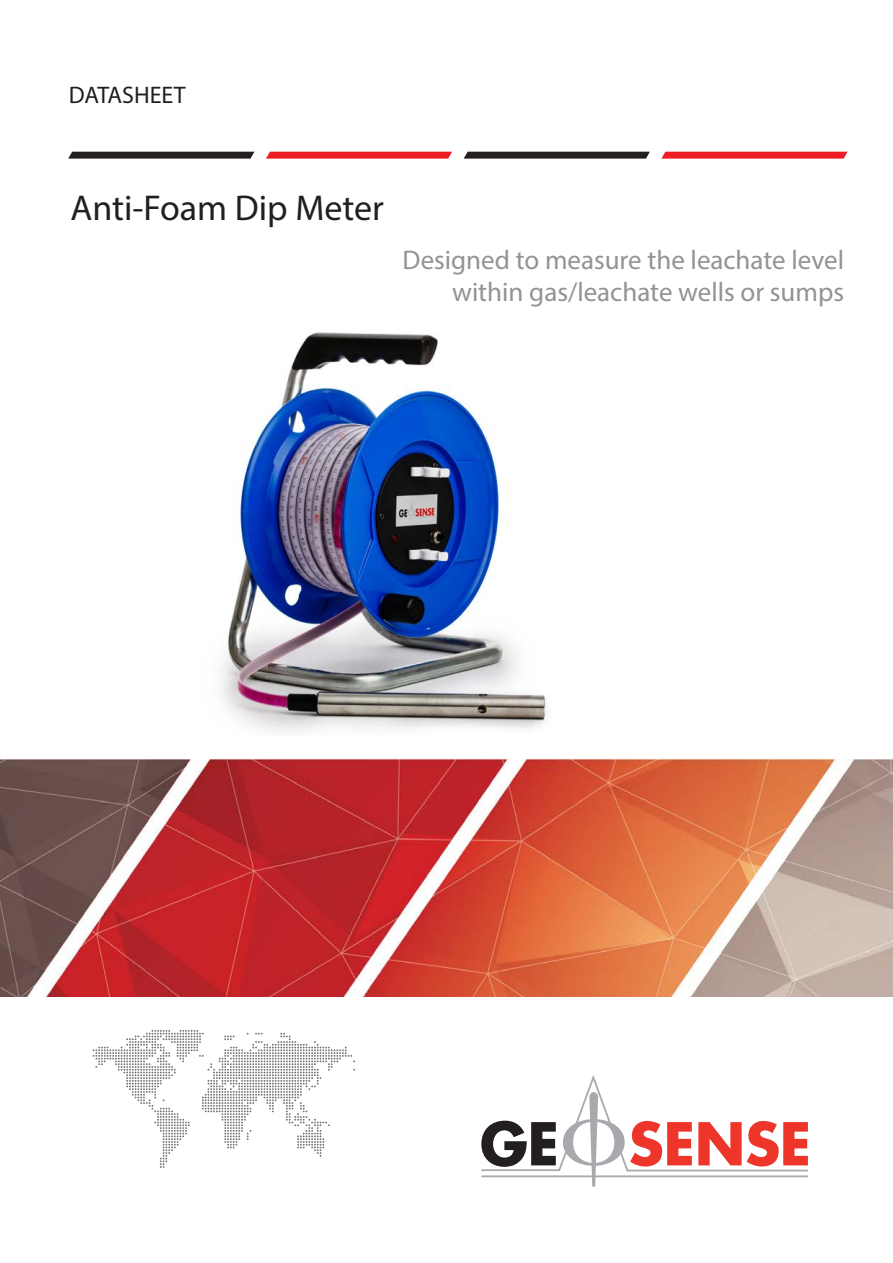
<style>
.page{position:relative;width:893px;height:1263px;background:#fff}
.page>*{position:absolute;margin:0;border:0;box-sizing:border-box;transform-origin:0 0}
.t1{font:36px "Myriad Pro";color:#231f20}
.Front_page_summary{font:27px/32.4px "Myriad Pro";color:#919396;text-align:right}
.Table_list{font:24px "Myriad Pro";color:#231f20}
</style>
<div class="page">
<svg style="left:68px;top:152px;width:186px;height:7px"></svg>
<svg style="left:266px;top:152px;width:186px;height:7px"></svg>
<svg style="left:464px;top:152px;width:186px;height:7px"></svg>
<svg style="left:661px;top:152px;width:187px;height:7px"></svg>
<img style="left:0;top:758px;width:893px;height:238px">
<svg style="left:481px;top:1075px;width:327px;height:112px"></svg>
<svg style="left:93px;top:1030px;width:262px;height:138px"></svg>
<img style="left:220px;top:332px;width:329px;height:399px">
<p class="Table_list" style="left:69px;top:80px;width:118px">DATASHEET</p>
<p class="t1" style="left:70px;top:186px;width:315px">Anti-Foam Dip Meter</p>
<p class="Front_page_summary" style="left:403px;top:243px;width:443px">Designed to measure the leachate level within gas/leachate wells or sumps</p>
</div>
